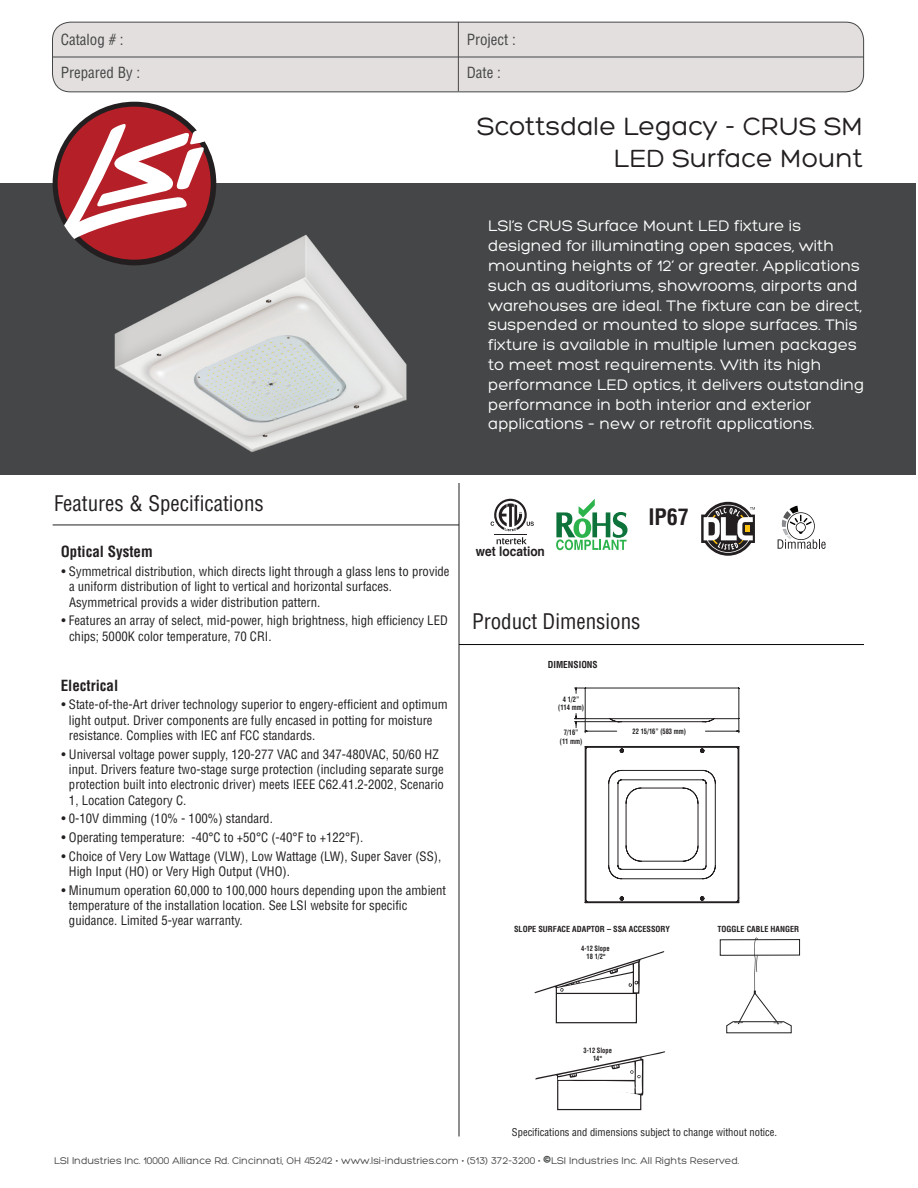
<style>
.page{position:relative;width:918px;height:1188px;background:#fff}
.page>*{position:absolute;margin:0;border:0;box-sizing:border-box;transform-origin:0 0}
.t1{font:27px "Hero";color:#231f20}
.t2{font:700 condensed 22.2px "Helvetica";color:#231f20}
.t3{font:condensed 21px "Helvetica";color:#231f20}
.t4{font:16.5px/19.8px "Hero";color:#fff}
.t5{font:condensed 15px "Helvetica";color:#454647}
.Bold_Header{font:700 condensed 15px "Helvetica";color:#231f20}
.t6{font:700 13.35px "Helvetica";color:#231f20;scale:.9 1}
.Bulleted_text{font:condensed 12.75px/15.3px "Helvetica";color:#231f20}
.t7{font:10.5px "Hero";color:#454647}
.t8{font:condensed 10.5px "Helvetica";color:#231f20}
.t9{font:700 condensed 9.45px "Helvetica";color:#231f20}
.t10{font:700 condensed 8.25px "Helvetica";color:#231f20}
.t11{font:700 condensed 7.35px/8.4px "Helvetica";color:#231f20;text-align:center;scale:.89 1}
.t12{font:700 condensed 7.2px/8.2px "Helvetica";color:#231f20;text-align:center;scale:.9 1}
.s1{font-stretch:normal}
.s2{font-size:15px}
</style>
<div class="page">
<div style="left:0;top:184px;width:916px;height:291px;background:#454647"></div>
<div style="left:52px;top:22px;width:812px;height:70px;background:#e3dfde;border-radius:18px"></div>
<div style="left:52px;top:22px;width:812px;height:70px;border:1px solid #454647;border-radius:18px"></div>
<hr style="left:52px;top:57px;width:812px;height:1px;background:#454647">
<hr style="left:458px;top:22px;width:1px;height:69px;background:#454647">
<svg style="left:53px;top:102px;width:163px;height:163px"></svg>
<hr style="left:459px;top:483px;width:1px;height:653px;background:#231f20">
<hr style="left:53px;top:525px;width:406px;height:1px;background:#231f20">
<hr style="left:459px;top:644px;width:405px;height:1px;background:#040503">
<img style="left:113px;top:231px;width:297px;height:226px">
<svg style="left:701px;top:502px;width:54px;height:54px"></svg>
<svg style="left:497px;top:537px;width:30px;height:7px"></svg>
<hr style="left:494px;top:534px;width:33px;height:1px;background:#231f20">
<svg style="left:491px;top:499px;width:43px;height:32px"></svg>
<svg style="left:556px;top:499px;width:72px;height:51px"></svg>
<svg style="left:778px;top:506px;width:48px;height:43px"></svg>
<hr style="left:622px;top:721px;width:80px;height:1px;background:#231f20">
<svg style="left:702px;top:719px;width:13px;height:3px"></svg>
<svg style="left:610px;top:719px;width:12px;height:3px"></svg>
<hr style="left:586px;top:688px;width:152px;height:1px;background:#231f20">
<hr style="left:585px;top:688px;width:1px;height:30px;background:#231f20">
<hr style="left:739px;top:688px;width:1px;height:30px;background:#231f20">
<hr style="left:586px;top:718px;width:152px;height:1px;background:#231f20">
<svg style="left:585px;top:746px;width:154px;height:157px"></svg>
<svg style="left:575px;top:688px;width:12px;height:5px"></svg>
<hr style="left:575px;top:721px;width:45px;height:1px;background:#231f20">
<hr style="left:587px;top:731px;width:30px;height:1px;background:#231f20">
<hr style="left:705px;top:731px;width:32px;height:1px;background:#231f20">
<svg style="left:737px;top:718px;width:3px;height:15px"></svg>
<svg style="left:575px;top:714px;width:13px;height:19px"></svg>
<svg style="left:535px;top:1051px;width:130px;height:60px"></svg>
<svg style="left:534px;top:951px;width:130px;height:73px"></svg>
<div style="left:720px;top:939px;width:80px;height:17px;border:1px solid #231f20"></div>
<svg style="left:726px;top:938px;width:66px;height:96px"></svg>
<p class="t5" style="left:61px;top:30px;width:64px">Catalog # :</p>
<p class="t5" style="left:467px;top:30px;width:51px">Project :</p>
<p class="t5" style="left:61px;top:63px;width:81px">Prepared By :</p>
<p class="t5" style="left:467px;top:63px;width:36px">Date :</p>
<p class="t1" style="left:477px;top:112px;width:387px">Scottsdale Legacy - CRUS SM</p>
<p class="t1" style="left:614px;top:145px;width:251px">LED Surface Mount</p>
<p class="t4" style="left:488px;top:216px;width:378px">LSI’s CRUS Surface Mount LED fixture is designed for illuminating open spaces, with mounting heights of 12’ or greater. Applications such as auditoriums, showrooms, airports and warehouses are ideal. The fixture can be direct, suspended or mounted to slope surfaces. This fixture is available in multiple lumen packages to meet most requirements. With its high performance LED optics, it delivers outstanding performance in both interior and exterior applications – new or retrofit applications.</p>
<p class="t3" style="left:54px;top:491px;width:211px">Features &amp; Specifications</p>
<p class="Bold_Header" style="left:61px;top:542px;width:94px">Optical System</p>
<p class="Bulleted_text" style="left:69px;top:564px;width:382px;text-indent:-7px">• Symmetrical distribution, which directs light through a glass lens to provide a uniform distribution of light to vertical and horizontal surfaces.<br>Asymmetrical provids a wider distribution pattern.</p>
<p class="Bulleted_text" style="left:69px;top:613px;width:380px;text-indent:-7px">• Features an array of select, mid-power, high brightness, high efficiency LED chips; 5000K color temperature, 70 CRI.</p>
<p class="Bold_Header" style="left:61px;top:676px;width:59px">Electrical</p>
<p class="Bulleted_text" style="left:69px;top:697px;width:380px;text-indent:-7px">• State-of-the-Art driver technology superior to engery-efficient and optimum light output. Driver components are fully encased in potting for moisture resistance. Complies with IEC anf FCC standards.</p>
<p class="Bulleted_text" style="left:69px;top:746px;width:376px;text-indent:-7px">• Universal voltage power supply, 120-277 VAC and 347-480VAC, 50/60 HZ input. Drivers feature two-stage surge protection (including separate surge protection built into electronic driver) meets IEEE C62.41.2-2002, Scenario 1, Location Category C.</p>
<p class="Bulleted_text" style="left:62px;top:811px;width:213px">• 0-10V dimming (10% - 100%) standard.</p>
<p class="Bulleted_text" style="left:62px;top:830px;width:303px">• Operating temperature: -40°C to +50°C (-40°F to +122°F).</p>
<p class="Bulleted_text" style="left:69px;top:848px;width:374px;text-indent:-7px">• Choice of Very Low Wattage (VLW), Low Wattage (LW), Super Saver (SS),<br>High Input (HO) or Very High Output (VHO).</p>
<p class="Bulleted_text" style="left:69px;top:882px;width:379px;text-indent:-7px">• Minumum operation 60,000 to 100,000 hours depending upon the ambient temperature of the installation location. See LSI website for specific guidance. Limited 5-year warranty.</p>
<p class="t6" style="left:476px;top:540px;width:78px">wet location</p>
<h2 class="t2" style="left:648px;top:503px;width:42px">IP67</h2>
<p class="t3" style="left:472px;top:609px;width:170px">Product Dimensions</p>
<p class="t9" style="left:548px;top:659px;width:51px">DIMENSIONS</p>
<p class="t11" style="left:558px;top:695px;width:30px">4 1/2” (114 mm)</p>
<p class="t11" style="left:560px;top:728px;width:27px">7/16” (11 mm)</p>
<p class="t11" style="left:633px;top:727px;width:62px">22 15/16” (583 mm)</p>
<p class="t10" style="left:514px;top:924px;width:158px">SLOPE SURFACE ADAPTOR – SSA ACCESSORY</p>
<p class="t10" style="left:717px;top:924px;width:83px">TOGGLE CABLE HANGER</p>
<p class="t12" style="left:581px;top:944px;width:33px">4-12 Slope<br>18 1/2<span class="s1">°</span></p>
<p class="t12" style="left:583px;top:1046px;width:33px">3-12 Slope<br>14<span class="s1">°</span></p>
<p class="t8" style="left:512px;top:1125px;width:267px">Specifications and dimensions subject to change without notice.</p>
<p class="t7" style="left:54px;top:1155px;width:687px">LSI Industries Inc. 10000 Alliance Rd. Cincinnati, OH 45242 • www.lsi-industries.com • (513) 372-3200 • <span class="s2">©</span>LSI Industries Inc. All Rights Reserved.</p>
</div>
